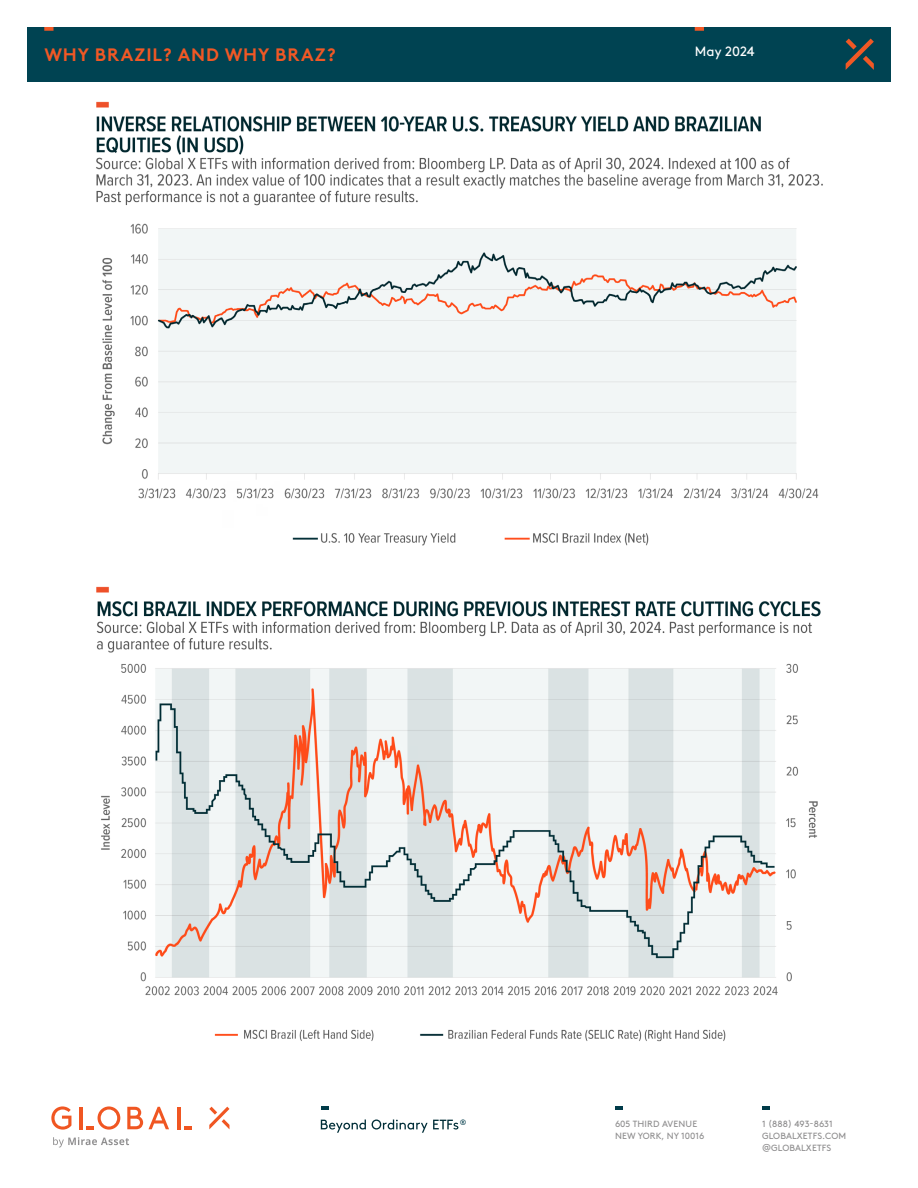
<style>
.page{position:relative;width:918px;height:1188px;background:#fff}
.page>*{position:absolute;margin:0;border:0;box-sizing:border-box;transform-origin:0 0}
.t1{font:700 18px "Brown Std";letter-spacing:.045em;color:#f15825}
.t2{font:13.5px "Brown Std";letter-spacing:-.005em;color:#fff}
.t3{font:9px/12px "Brown Std";letter-spacing:.015em;color:#8e8d8e}
.t4{font:7.8px "Brown Std";color:#003b49}
</style>
<div class="page">
<svg style="left:321px;top:1106px;width:8px;height:3px"></svg>
<svg style="left:321px;top:1120px;width:45px;height:13px"></svg>
<svg style="left:372px;top:1120px;width:86px;height:13px"></svg>
<div style="left:27px;top:27px;width:864px;height:54px;background:#004352"></div>
<svg style="left:846px;top:39px;width:28px;height:31px"></svg>
<svg style="left:44px;top:27px;width:10px;height:4px"></svg>
<svg style="left:695px;top:27px;width:9px;height:4px"></svg>
<svg style="left:762px;top:1106px;width:8px;height:4px"></svg>
<svg style="left:615px;top:1106px;width:8px;height:4px"></svg>
<svg style="left:127px;top:1107px;width:42px;height:22px"></svg>
<svg style="left:209px;top:1107px;width:20px;height:22px"></svg>
<hr style="left:177px;top:1107px;width:4px;height:22px;background:#f05622">
<svg style="left:184px;top:1126px;width:8px;height:3px"></svg>
<svg style="left:51px;top:1106px;width:20px;height:24px"></svg>
<hr style="left:80px;top:1107px;width:3px;height:22px;background:#f05622">
<svg style="left:86px;top:1106px;width:34px;height:24px"></svg>
<svg style="left:53px;top:1137px;width:76px;height:10px"></svg>
<img style="left:96px;top:586px;width:725px;height:456px">
<img style="left:96px;top:101px;width:727px;height:445px">
<h1 class="t1" style="left:44px;top:44px;width:293px">WHY BRAZIL? AND WHY BRAZ?</h1>
<h2 class="t2" style="left:695px;top:44px;width:61px">May 2024</h2>
<p class="t4" style="left:460px;top:1118px;width:8px">®</p>
<p class="t3" style="left:615px;top:1118px;width:91px">605 THIRD AVENUE<br>NEW YORK, NY 10016</p>
<p class="t3" style="left:762px;top:1118px;width:86px">1 (888) 493-8631<br>GLOBALXETFS.COM @GLOBALXETFS</p>
</div>
